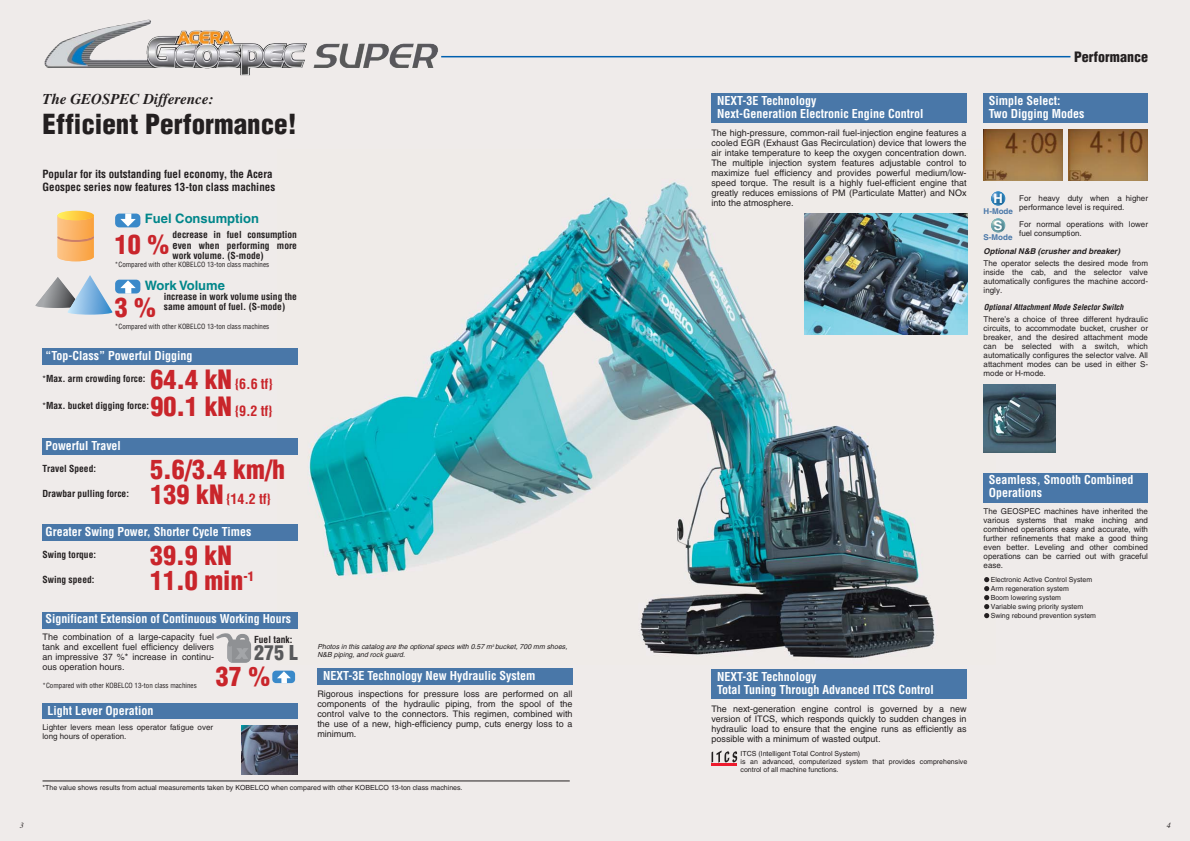
<style>
.page{position:relative;width:1190px;height:841px;background:#efebea}
.page>*{position:absolute;margin:0;border:0;box-sizing:border-box;transform-origin:0 0}
.t1{font:900 condensed 27px "Helvetica";color:#231f20}
.t2{font:900 condensed 26px "Helvetica";color:#c9252b}
.t3{font:900 condensed 20px "Helvetica";color:#58595b}
.t4{font:italic 700 15px "Times";color:#231f20}
.t5{font:700 condensed 14px "Helvetica";letter-spacing:-.01em;color:#c9252b}
.t6{font:900 condensed 14px "Helvetica";color:#231f20}
.t7{font:700 13px "Helvetica";color:#00868a}
.t8{font:700 13px/27.1px "Helvetica";color:#fff}
.t9{font:700 condensed 12px/13px "Helvetica";color:#fff}
.t10{font:700 condensed 11px/13px "Helvetica";color:#231f20}
.t11{font:700 condensed 9.5px/10.5px "Helvetica";color:#231f20;text-align:justify}
.t12{font:9px/10px "Helvetica";color:#231f20;text-align:justify}
.t13{font:8px/9px "Helvetica";color:#231f20;text-align:justify}
.t14{font:italic 700 condensed 8px "Helvetica";color:#231f20}
.t15{font:italic 700 8px "Helvetica";color:#231f20}
.t16{font:700 8px "Helvetica";color:#4977a8}
.t17{font:italic 8px "Times";color:#231f20}
.t18{font:7px/9px "Helvetica";color:#231f20}
.t19{font:condensed 7px "Helvetica";color:#231f20}
.t20{font:italic 7px/8px "Helvetica";color:#231f20}
.s1{font-size:10.5px}
.s2{font-weight:400;font-stretch:normal;font-size:9px}
.s3{font-weight:900;font-size:26px}
</style>
<div class="page">
<hr style="left:441px;top:56px;width:629px;height:1px;background:#0060af">
<img style="left:278px;top:149px;width:718px;height:509px">
<svg style="left:216px;top:633px;width:35px;height:30px"></svg>
<div style="left:317px;top:669px;width:256px;height:16px;background:#4977a8"></div>
<div style="left:984px;top:94px;width:164px;height:29px;background:#4977a8"></div>
<div style="left:43px;top:348px;width:255px;height:16px;background:#4977a8"></div>
<div style="left:984px;top:473px;width:164px;height:29px;background:#4977a8"></div>
<div style="left:712px;top:669px;width:255px;height:29px;background:#4977a8"></div>
<hr style="left:712px;top:763px;width:25px;height:3px;background:#ed1b2e">
<svg style="left:712px;top:751px;width:25px;height:12px"></svg>
<div style="left:43px;top:703px;width:255px;height:16px;background:#4977a8"></div>
<svg style="left:35px;top:275px;width:77px;height:40px"></svg>
<svg style="left:57px;top:217px;width:37px;height:44px;background:#f8b166"></svg>
<svg style="left:57px;top:211px;width:37px;height:9px"></svg>
<div style="left:115px;top:280px;width:25px;height:13px;background:#3a89c9;border-radius:4px"></div>
<svg style="left:120px;top:280px;width:16px;height:14px"></svg>
<div style="left:115px;top:214px;width:25px;height:13px;background:#3a89c9;border-radius:4px"></div>
<svg style="left:120px;top:213px;width:16px;height:14px"></svg>
<div style="left:272px;top:671px;width:23px;height:12px;background:#3a89c9;border-radius:4px"></div>
<svg style="left:277px;top:671px;width:14px;height:12px"></svg>
<div style="left:43px;top:438px;width:255px;height:16px;background:#4977a8"></div>
<div style="left:43px;top:525px;width:255px;height:16px;background:#4977a8"></div>
<div style="left:43px;top:612px;width:255px;height:16px;background:#4977a8"></div>
<hr style="left:43px;top:781px;width:527px;height:1px;background:#231f20">
<img style="left:984px;top:130px;width:79px;height:51px">
<img style="left:1069px;top:130px;width:79px;height:51px">
<img style="left:241px;top:726px;width:57px;height:48px">
<img style="left:984px;top:384px;width:72px;height:68px">
<div style="left:712px;top:94px;width:255px;height:29px;background:#4977a8"></div>
<img style="left:804px;top:213px;width:163px;height:122px">
<img style="left:393px;top:44px;width:45px;height:24px">
<svg style="left:991px;top:191px;width:15px;height:15px"></svg>
<svg style="left:991px;top:218px;width:15px;height:15px"></svg>
<svg style="left:984px;top:577px;width:5px;height:41px"></svg>
<h3 class="t4" style="left:43px;top:94px;width:173px">The GEOSPEC Difference:</h3>
<h1 class="t1" style="left:43px;top:114px;width:256px">Efficient Performance!</h1>
<p class="t10" style="left:43px;top:169px;width:234px">Popular for its outstanding fuel economy, the Acera<br>Geospec series now features 13-ton class machines</p>
<h3 class="t7" style="left:145px;top:214px;width:116px">Fuel Consumption</h3>
<p class="t11" style="left:173px;top:230px;width:126px">decrease in fuel consumption <span class="s1">e</span>ven when performing more work volume. (S-mode)</p>
<p class="t19" style="left:115px;top:262px;width:156px">*Compared with other KOBELCO 13-ton class machines</p>
<p class="t11" style="left:164px;top:292px;width:135px">increase in work volume using the same amount of fuel. (S-mode)</p>
<p class="t19" style="left:115px;top:323px;width:156px">*Compared with other KOBELCO 13-ton class machines</p>
<h2 class="t2" style="left:115px;top:235px;width:56px">10 %</h2>
<h3 class="t7" style="left:145px;top:281px;width:82px">Work Volume</h3>
<h2 class="t2" style="left:115px;top:297px;width:43px">3 %</h2>
<h3 class="t9" style="left:46px;top:350px;width:149px">“Top-Class” Powerful Digging</h3>
<p class="t11" style="left:43px;top:374px;width:104px"><span class="s2">*</span>Max. arm crowding force:</p>
<h3 class="t5" style="left:151px;top:379px;width:123px"><span class="s3">64.4 kN</span> {6.6 tf}</h3>
<p class="t11" style="left:43px;top:401px;width:108px"><span class="s2">*</span>Max. bucket digging force:</p>
<h3 class="t5" style="left:151px;top:406px;width:123px"><span class="s3">90.1 kN</span> {9.2 tf}</h3>
<h3 class="t9" style="left:46px;top:440px;width:77px">Powerful Travel</h3>
<p class="t11" style="left:43px;top:464px;width:55px">Travel Speed:</p>
<h2 class="t2" style="left:150px;top:460px;width:137px">5.6/3.4 km/h</h2>
<p class="t11" style="left:43px;top:489px;width:88px">Drawbar pulling force:</p>
<h3 class="t5" style="left:151px;top:494px;width:121px"><span class="s3">139 kN</span> {14.2 tf}</h3>
<h3 class="t9" style="left:46px;top:526px;width:207px">Greater Swing Power, Shorter Cycle Times</h3>
<p class="t11" style="left:43px;top:551px;width:55px">Swing torque:</p>
<h2 class="t2" style="left:150px;top:546px;width:83px">39.9 kN</h2>
<p class="t11" style="left:43px;top:576px;width:53px">Swing speed:</p>
<h2 class="t2" style="left:150px;top:571px;width:105px">11.0 min<sup>-1</sup></h2>
<h3 class="t9" style="left:46px;top:613px;width:247px">Significant Extension of Continuous Working Hours</h3>
<p class="t12" style="left:43px;top:633px;width:173px">The combination of a large-capacity fuel tank and excellent fuel efficiency delivers an impressive 37 %* increase in continu&shy;ous operation hours.</p>
<p class="t19" style="left:43px;top:683px;width:156px">*Compared with other KOBELCO 13-ton class machines</p>
<p class="t11" style="left:254px;top:635px;width:40px">Fuel tank:</p>
<h3 class="t3" style="left:254px;top:645px;width:45px">275 L</h3>
<h2 class="t2" style="left:216px;top:667px;width:56px">37 %</h2>
<h3 class="t9" style="left:48px;top:705px;width:107px">Light Lever Operation</h3>
<p class="t13" style="left:43px;top:723px;width:172px">Lighter levers mean less operator fatigue over long hours of operation.</p>
<p class="t20" style="left:317px;top:643px;width:251px">Photos in this catalog are the optional specs with 0.57 m<sup>3</sup> bucket, 700 mm shoes,<br>N&amp;B piping, and rock guard.</p>
<h3 class="t9" style="left:323px;top:670px;width:214px">NEXT-3E Technology New Hydraulic System</h3>
<p class="t12" style="left:317px;top:689px;width:257px">Rigorous inspections for pressure loss are performed on all components of the hydraulic piping, from the spool of the control valve to the connectors. This regimen, combined with the use of a new, high-efficiency pump, cuts energy loss to a minimum.</p>
<p class="t18" style="left:43px;top:783px;width:422px">*The value shows results from actual measurements taken by KOBELCO when compared with other KOBELCO 13-ton class machines.</p>
<h3 class="t9" style="left:717px;top:96px;width:208px">NEXT-3E Technology<br>Next-Generation Electronic Engine Control</h3>
<p class="t12" style="left:711px;top:129px;width:257px">The high-pressure, common-rail fuel-injection engine features a cooled EGR (Exhaust Gas Recirculation) device that lowers the air intake temperature to keep the oxygen concentration down.<br>The multiple injection system features adjustable control to maximize fuel efficiency and provides powerful medium/low&shy;speed torque. The result is a highly fuel-efficient engine that greatly reduces emissions of PM (Particulate Matter) and NOx into the atmosphere.</p>
<h3 class="t6" style="left:1074px;top:51px;width:75px">Performance</h3>
<h3 class="t9" style="left:989px;top:95px;width:97px">Simple Select:<br>Two Digging Modes</h3>
<h3 class="t8" style="left:994px;top:186px;width:11px">H<br>S</h3>
<p class="t13" style="left:1019px;top:194px;width:130px">For heavy duty when a higher performance level is required.</p>
<p class="t16" style="left:984px;top:208px;width:31px">H-Mode</p>
<p class="t13" style="left:1019px;top:221px;width:130px">For normal operations with lower fuel consumption.</p>
<p class="t16" style="left:984px;top:235px;width:30px">S-Mode</p>
<p class="t15" style="left:984px;top:248px;width:138px">Optional N&amp;B (crusher and breaker)</p>
<p class="t13" style="left:984px;top:260px;width:166px">The operator selects the desired mode from inside the cab, and the selector valve automatically configures the machine accord&shy;ingly.</p>
<p class="t14" style="left:984px;top:304px;width:141px">Optional Attachment Mode Selector Switch</p>
<p class="t13" style="left:984px;top:315px;width:166px">There’s a choice of three different hydraulic circuits, to accommodate bucket, crusher or breaker, and the desired attachment mode can be selected with a switch, which automatically configures the selector valve. All attachment modes can be used in either S&shy;mode or H-mode.</p>
<h3 class="t9" style="left:989px;top:474px;width:146px">Seamless, Smooth Combined<br>Operations</h3>
<p class="t13" style="left:984px;top:508px;width:166px">The GEOSPEC machines have inherited the various systems that make inching and combined operations easy and accurate, with further refinements that make a good thing even better. Leveling and other combined operations can be carried out with graceful ease.</p>
<p class="t18" style="left:991px;top:576px;width:107px">Electronic Active Control System<br>Arm regeneration system<br>Boom lowering system<br>Variable swing priority system<br>Swing rebound prevention system</p>
<h3 class="t9" style="left:717px;top:671px;width:218px">NEXT-3E Technology<br>Total Tuning Through Advanced ITCS Control</h3>
<p class="t12" style="left:711px;top:704px;width:257px">The next-generation engine control is governed by a new version of ITCS, which responds quickly to sudden changes in hydraulic load to ensure that the engine runs as efficiently as possible with a minimum of wasted output.</p>
<p class="t18" style="left:741px;top:751px;width:228px;line-height:8px">ITCS (Intelligent Total Control System)<br>is an advanced, computerized system that provides comprehensive control of all machine functions.</p>
<p class="t17" style="left:20px;top:822px;width:5px">3</p>
<p class="t17" style="left:1167px;top:822px;width:5px">4</p>
</div>
